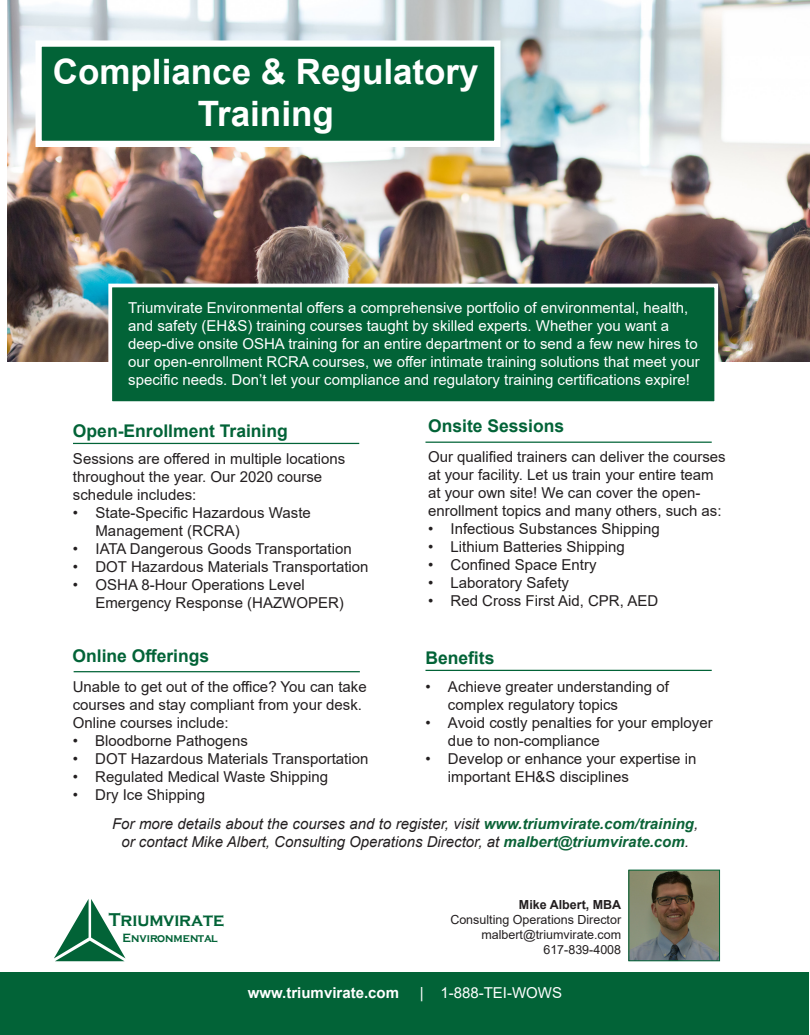
<style>
.page{position:relative;width:810px;height:1035px;background:#fff}
.page>*{position:absolute;margin:0;border:0;box-sizing:border-box;transform-origin:0 0}
.t1{font:700 35px/42px "Arial";color:#fff;text-align:center}
.t2{font:700 19.12px "Copperplate Gothic";color:#026337;scale:.91 1}
.t3{font:700 17.5px "Arial";color:#026337}
.t4{font:15px/18px "Arial";color:#231f20}
.t5{font:15px/18px "Arial";color:#fff}
.t6{font:italic 15px/18px "Arial";color:#231f20;text-align:center}
.t7{font:700 15px "Arial";color:#fff}
.t8{font:12.5px "Arial";color:#231f20}
.t9{font:700 12.5px "Arial";color:#231f20}
.t10{font:700 12.38px "Copperplate Gothic";color:#026337;scale:.91 1}
.s1{font-weight:700;color:#0b6337}
</style>
<div class="page">
<div style="left:1px;top:972px;width:808px;height:62px;background:#026337"></div>
<svg style="left:54px;top:899px;width:72px;height:62px"></svg>
<img style="left:8px;top:0;width:802px;height:362px">
<div style="left:35px;top:40px;width:465px;height:107px;background:#026337;border:6px solid #fff"></div>
<div style="left:108px;top:284px;width:610px;height:121px;background:#026337;border:4px solid #fff"></div>
<hr style="left:73px;top:443px;width:286px;height:1px;background:#026337">
<hr style="left:425px;top:442px;width:287px;height:1px;background:#026337">
<hr style="left:74px;top:671px;width:286px;height:1px;background:#026337">
<hr style="left:425px;top:670px;width:287px;height:1px;background:#026337">
<img style="left:630px;top:872px;width:88px;height:87px">
<div style="left:628px;top:870px;width:92px;height:91px;border:1px solid #026337"></div>
<p class="t1" style="left:53px;top:51px;width:427px">Compliance &amp; Regulatory<br>Training</p>
<p class="t5" style="left:128px;top:298px;width:573px">Triumvirate Environmental offers a comprehensive portfolio of environmental, health, and safety (EH&amp;S) training courses taught by skilled experts. Whether you want a deep-dive onsite OSHA training for an entire department or to send a few new hires to our open-enrollment RCRA courses, we offer intimate training solutions that meet your specific needs. Don’t let your compliance and regulatory training certifications expire!</p>
<p class="t3" style="left:73px;top:419px;width:216px">Open-Enrollment Training</p>
<p class="t3" style="left:428px;top:414px;width:138px">Onsite Sessions</p>
<p class="t4" style="left:428px;top:448px;width:299px">Our qualified trainers can deliver the courses at your facility. Let us train your entire team at your own site! We can cover the open&shy;enrollment topics and many others, such as:</p>
<p class="t4" style="left:428px;top:520px;width:233px">• Infectious Substances Shipping</p>
<p class="t4" style="left:428px;top:538px;width:198px">• Lithium Batteries Shipping</p>
<p class="t4" style="left:428px;top:556px;width:170px">• Confined Space Entry</p>
<p class="t4" style="left:428px;top:574px;width:142px">• Laboratory Safety</p>
<p class="t4" style="left:428px;top:592px;width:232px">• Red Cross First Aid, CPR, AED</p>
<p class="t4" style="left:73px;top:449px;width:274px">Sessions are offered in multiple locations throughout the year. Our 2020 course schedule includes:</p>
<p class="t4" style="left:95px;top:503px;width:217px;text-indent:-23px">• State-Specific Hazardous Waste<br>Management (RCRA)</p>
<p class="t4" style="left:73px;top:539px;width:280px">• IATA Dangerous Goods Transportation</p>
<p class="t4" style="left:73px;top:557px;width:297px">• DOT Hazardous Materials Transportation</p>
<p class="t4" style="left:95px;top:575px;width:250px;text-indent:-23px">• OSHA 8-Hour Operations Level<br>Emergency Response (HAZWOPER)</p>
<p class="t3" style="left:72px;top:644px;width:138px">Online Offerings</p>
<p class="t4" style="left:73px;top:678px;width:296px">Unable to get out of the office? You can take courses and stay compliant from your desk.<br>Online courses include:</p>
<p class="t4" style="left:73px;top:732px;width:177px">• Bloodborne Pathogens</p>
<p class="t4" style="left:73px;top:750px;width:297px">• DOT Hazardous Materials Transportation</p>
<p class="t4" style="left:73px;top:768px;width:257px">• Regulated Medical Waste Shipping</p>
<p class="t4" style="left:73px;top:786px;width:134px">• Dry Ice Shipping</p>
<p class="t3" style="left:425px;top:646px;width:71px">Benefits</p>
<p class="t4" style="left:448px;top:678px;width:222px;text-indent:-22px">• Achieve greater understanding of complex regulatory topics</p>
<p class="t4" style="left:448px;top:714px;width:266px;text-indent:-22px">• Avoid costly penalties for your employer due to non-compliance</p>
<p class="t4" style="left:448px;top:750px;width:250px;text-indent:-22px">• Develop or enhance your expertise in important EH&amp;S disciplines</p>
<p class="t6" style="left:112px;top:815px;width:588px">For more details about the courses and to register, visit <span class="s1">www.triumvirate.com/training</span>, or contact Mike Albert, Consulting Operations Director, at <span class="s1">malbert@triumvirate.com</span>.</p>
<p class="t2" style="left:109px;top:909px;width:128px">Triumvirate</p>
<p class="t10" style="left:123px;top:931px;width:106px">Environmental</p>
<p class="t9" style="left:519px;top:896px;width:104px">Mike Albert, MBA</p>
<p class="t8" style="left:450px;top:911px;width:172px">Consulting Operations Director</p>
<p class="t8" style="left:481px;top:926px;width:141px">malbert@triumvirate.com</p>
<p class="t8" style="left:543px;top:941px;width:79px">617-839-4008</p>
<p class="t7" style="left:248px;top:982px;width:153px">www.triumvirate.com</p>
<p class="t5" style="left:420px;top:983px;width:144px">| 1-888-TEI-WOWS</p>
</div>
